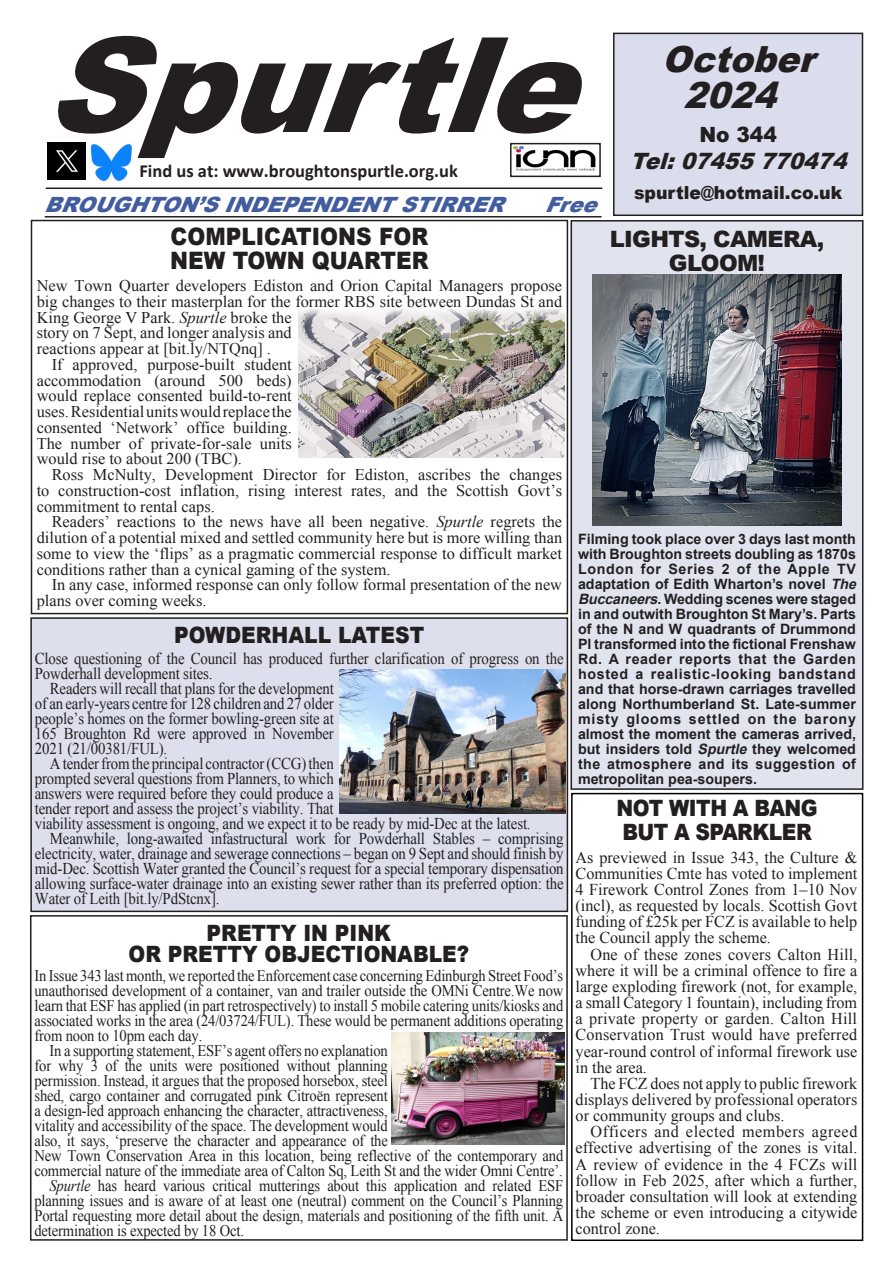
<style>
.page{position:relative;width:893px;height:1263px;background:#fff}
.page>*{position:absolute;margin:0;border:0;box-sizing:border-box;transform-origin:0 0}
.t1{font:italic 900 132px "Arial";color:#231f20}
.t2{font:italic 900 36px "Arial";color:#231f20;scale:.96 1}
.t3{font:900 24px "Arial";color:#231f20;scale:.9 1}
.t4{font:900 22.5px "Arial";color:#231f20;scale:.9 1}
.t5{font:900 22.5px "Arial";letter-spacing:-.025em;color:#231f20;scale:.9 1}
.t6{font:900 22.5px/24px "Arial";letter-spacing:-.03em;color:#231f20;text-align:center}
.t7{font:italic 900 22.5px "Arial";color:#231f20;scale:.96 1}
.t8{font:italic 900 21px "Arial";color:#425d9f}
.t9{font:900 21px "Arial";color:#231f20;scale:.96 1}
.t10{font:700 18.45px "Calibri";color:#231f20}
.t11{font:900 18px "Arial";color:#231f20;scale:.96 1}
.t12{font:16.5px/15px "Times New Roman";letter-spacing:-.01em;color:#231f20;scale:.9 1}
.t13{font:16.5px/16.2px "Times New Roman";letter-spacing:-.01em;color:#231f20;text-align:justify}
.t14{font:16.35px/15.8px "Times New Roman";color:#231f20;text-align:justify}
.t15{font:16.2px/15px "Times New Roman";letter-spacing:-.01em;color:#231f20;text-align:justify;scale:.9 1}
.t16{font:700 14.25px/15px "Arial";color:#231f20}
.s1{font-style:italic}
</style>
<div class="page">
<div style="left:614px;top:33px;width:248px;height:182px;background:#dbddec"></div>
<div style="left:613px;top:33px;width:250px;height:183px;border:2px solid #231f20"></div>
<hr style="left:45px;top:216px;width:557px;height:2px;background:#231f20">
<img style="left:47px;top:143px;width:39px;height:36px">
<img style="left:90px;top:143px;width:42px;height:39px">
<div style="left:571px;top:221px;width:292px;height:568px;background:#e1e3ef"></div>
<div style="left:570px;top:220px;width:293px;height:570px;border:2px solid #231f20"></div>
<div style="left:31px;top:220px;width:537px;height:394px;border:2px solid #231f20"></div>
<img style="left:513px;top:146px;width:83px;height:25px">
<div style="left:510px;top:143px;width:91px;height:34px;border:2px solid #231f20"></div>
<hr style="left:46px;top:188px;width:556px;height:1px;background:#231f20">
<div style="left:571px;top:793px;width:292px;height:448px;border:2px solid #000"></div>
<div style="left:31px;top:618px;width:536px;height:293px;background:#dedfed"></div>
<div style="left:30px;top:617px;width:538px;height:295px;border:2px solid #231f20"></div>
<img style="left:592px;top:275px;width:249px;height:251px">
<img style="left:298px;top:310px;width:267px;height:148px">
<img style="left:340px;top:669px;width:226px;height:145px">
<div style="left:30px;top:915px;width:538px;height:326px;border:2px solid #231f20"></div>
<img style="left:392px;top:1032px;width:172px;height:113px">
<p class="t1" style="left:44px;top:-11px;width:595px">Spurtle</p>
<p class="t8" style="left:44px;top:189px;width:472px">BROUGHTON’SINDEPENDENTSTIRRER</p>
<p class="t8" style="left:545px;top:189px;width:65px">Free</p>
<p class="t10" style="left:140px;top:159px;width:320px">Find us at: www.broughtonspurtle.org.uk</p>
<p class="t2" style="left:662px;top:33px;width:173px">October</p>
<p class="t2" style="left:684px;top:69px;width:112px">2024</p>
<p class="t9" style="left:699px;top:120px;width:82px">No 344</p>
<p class="t7" style="left:630px;top:145px;width:236px">Tel:07455770474</p>
<p class="t11" style="left:634px;top:179px;width:218px">spurtle@hotmail.co.uk</p>
<p class="t3" style="left:171px;top:219px;width:288px">COMPLICATIONS FOR</p>
<p class="t3" style="left:170px;top:243px;width:289px">NEW TOWN QUARTER</p>
<p class="t14" style="left:37px;top:278px;width:527px;text-align:left">New Town Quarter developers Ediston and Orion Capital Managers propose big changes to their masterplan for the former RBS site between Dundas St and King George V Park. <span class="s1">Spurtle</span> broke the<br>story on 7 Sept, and longer analysis and<br>reactions appear at [bit.ly/NTQnq] .</p>
<p class="t14" style="left:37px;top:356px;width:257px;text-indent:15px">If approved, purpose-built student accommodation (around 500 beds) would replace consented build-to-rent uses. Residential units would replace the consented ‘Network’ office building.<br>The number of private-for-sale units would rise to about 200 (TBC).</p>
<p class="t14" style="left:37px;top:467px;width:527px;text-indent:15px">Ross McNulty, Development Director for Ediston, ascribes the changes to construction-cost inflation, rising interest rates, and the Scottish Govt’s commitment to rental caps.</p>
<p class="t14" style="left:37px;top:514px;width:527px;text-indent:15px">Readers’ reactions to the news have all been negative. <span class="s1">Spurtle</span> regrets the dilution of a potential mixed and settled community here but is more willing than some to view the ‘flips’ as a pragmatic commercial response to difficult market conditions rather than a cynical gaming of the system.</p>
<p class="t14" style="left:37px;top:577px;width:527px;text-indent:15px">In any case, informed response can only follow formal presentation of the new plans over coming weeks.</p>
<p class="t4" style="left:174px;top:619px;width:280px">POWDERHALL LATEST</p>
<p class="t12" style="left:35px;top:651px;width:589px">Close questioning of the Council has produced further clarification of progress on the<br>Powderhall development sites.</p>
<p class="t12" style="left:35px;top:681px;width:334px;text-align:justify;text-indent:15px">Readers will recall that plans for the development of an early-years centre for 128 children and 27 older people’s homes on the former bowling-green site at 165 Broughton Rd were approved in November 2021 (21/00381/FUL).</p>
<p class="t12" style="left:35px;top:756px;width:552px;text-indent:15px">A tender from the principal contractor (CCG) then<br>prompted several questions from Planners, to which<br>answers were required before they could produce a<br>tender report and assess the project’s viability. That<br>viability assessment is ongoing, and we expect it to be ready by mid-Dec at the latest.</p>
<p class="t12" style="left:35px;top:831px;width:589px;text-align:justify;text-indent:15px">Meanwhile, long-awaited infastructural work for Powderhall Stables – comprising electricity, water, drainage and sewerage connections – began on 9 Sept and should finish by mid-Dec. Scottish Water granted the Council’s request for a special temporary dispensation allowing surface-water drainage into an existing sewer rather than its preferred option: the Water of Leith [bit.ly/PdStcnx].</p>
<p class="t4" style="left:207px;top:916px;width:206px">PRETTY IN PINK</p>
<p class="t4" style="left:129px;top:937px;width:380px">OR PRETTY OBJECTIONABLE?</p>
<p class="t15" style="left:34px;top:968px;width:589px">In Issue 343 last month, we reported the Enforcement case concerning Edinburgh Street Food’s unauthorised development of a container, van and trailer outside the OMNi Centre.We now learn that ESF has applied (in part retrospectively) to install 5 mobile catering units/kiosks and associated works in the area (24/03724/FUL). These would be permanent additions operating from noon to 10pm each day.</p>
<p class="t15" style="left:34px;top:1043px;width:589px;text-align:left;text-indent:15px">In a supporting statement, ESF’s agent offers no explanation<br>for why 3 of the units were positioned without planning<br>permission. Instead, it argues that the proposed horsebox, steel<br>shed, cargo container and corrugated pink Citroën represent<br>a design-led approach enhancing the character, attractiveness,<br>vitality and accessibility of the space. The development would<br>also, it says, ‘preserve the character and appearance of the<br>New Town Conservation Area in this location, being reflective of the contemporary and commercial nature of the immediate area of Calton Sq, Leith St and the wider Omni Centre’.</p>
<p class="t15" style="left:34px;top:1178px;width:589px;text-indent:15px"><span class="s1">Spurtle</span> has heard various critical mutterings about this application and related ESF planning issues and is aware of at least one (neutral) comment on the Council’s Planning Portal requesting more detail about the design, materials and positioning of the fifth unit. A determination is expected by 18 Oct.</p>
<p class="t6" style="left:610px;top:226px;width:216px">LIGHTS, CAMERA,<br>GLOOM!</p>
<p class="t16" style="left:578px;top:531px;width:284px">Filming took place over 3 days last month with Broughton streets doubling as 1870s London for Series 2 of the Apple TV adaptation of Edith Wharton’s novel <span class="s1">The Buccaneers</span>. Wedding scenes were staged in and outwith Broughton St Mary’s. Parts of the N and W quadrants of Drummond Pl transformed into the fictional Frenshaw Rd. A reader reports that the Garden hosted a realistic-looking bandstand and that horse-drawn carriages travelled along Northumberland St. Late-summer misty glooms settled on the barony almost the moment the cameras arrived, but insiders told <span class="s1">Spurtle</span> they welcomed the atmosphere and its suggestion of metropolitan pea-soupers.</p>
<p class="t5" style="left:617px;top:792px;width:225px">NOT WITH A BANG</p>
<p class="t5" style="left:623px;top:816px;width:212px">BUT A SPARKLER</p>
<p class="t13" style="left:576px;top:849px;width:283px">As previewed in Issue 343, the Culture &amp; Communities Cmte has voted to implement 4 Firework Control Zones from 1–10 Nov (incl), as requested by locals. Scottish Govt funding of £25k per FCZ is available to help the Council apply the scheme.</p>
<p class="t13" style="left:576px;top:946px;width:283px;text-indent:15px">One of these zones covers Calton Hill, where it will be a criminal offence to fire a large exploding firework (not, for example, a small Category 1 fountain), including from a private property or garden. Calton Hill Conservation Trust would have preferred year-round control of informal firework use in the area.</p>
<p class="t13" style="left:576px;top:1075px;width:283px;text-indent:15px">The FCZ does not apply to public firework displays delivered by professional operators or community groups and clubs.</p>
<p class="t13" style="left:576px;top:1123px;width:283px;text-indent:15px">Officers and elected members agreed effective advertising of the zones is vital.<br>A review of evidence in the 4 FCZs will follow in Feb 2025, after which a further, broader consultation will look at extending the scheme or even introducing a citywide control zone.</p>
</div>
